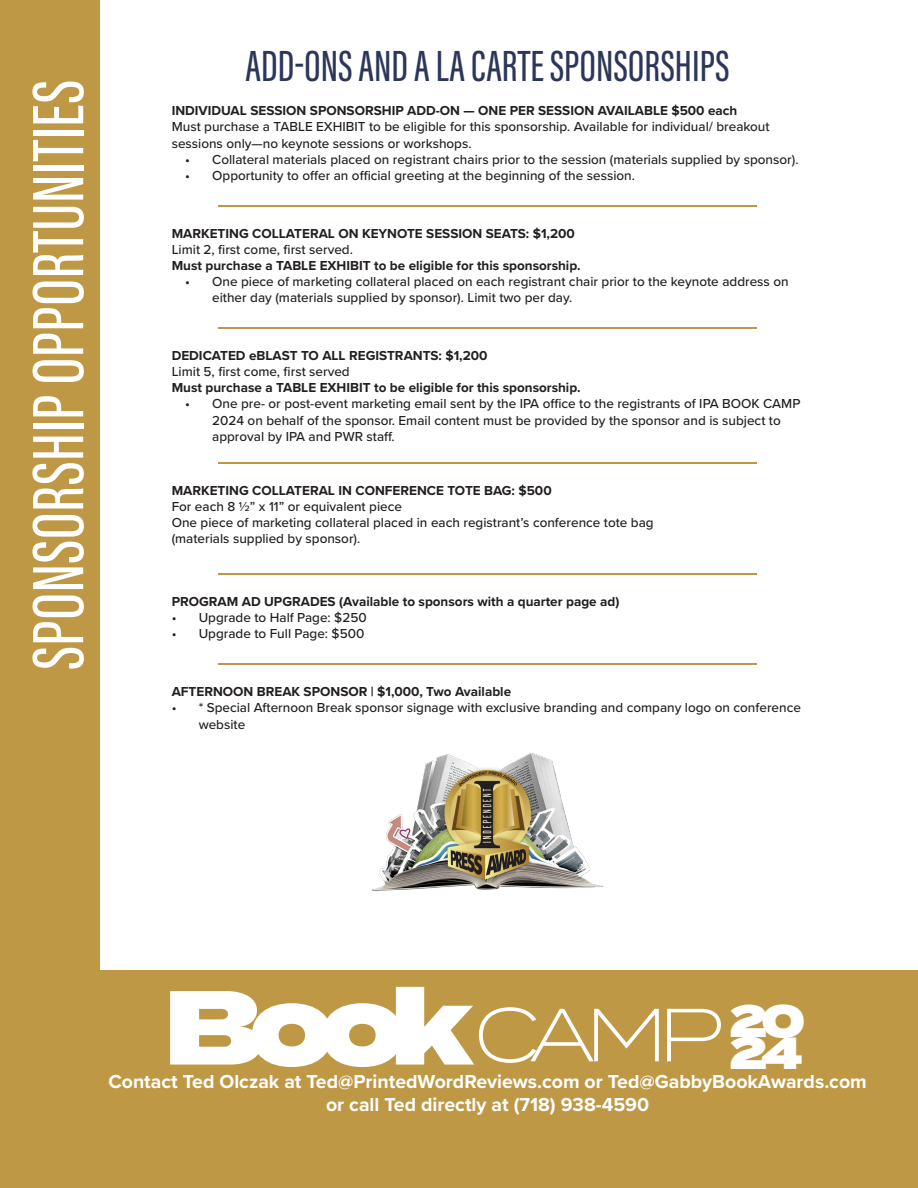
<style>
.page{position:relative;width:918px;height:1188px;background:#fff}
.page>*{position:absolute;margin:0;border:0;box-sizing:border-box;transform-origin:0 0}
.t1{font:900 105px "Termina";color:#fff}
.t2{font:75px "Acumin Variable Concept";color:#fff}
.t3{font:300 75px "Termina";color:#fff}
.t4{font:45px "Acumin Variable Concept";color:#2c3659}
.t5{font:900 45px "Termina";color:#fff}
.t6{font:700 19.5px "Proxima Nova";color:#fff}
.t7{font:500 13.5px/16.2px "Proxima Nova";color:#231f20}
.t8{font:700 13.5px "Proxima Nova";color:#231f20}
</style>
<div class="page">
<div style="left:0;top:0;width:99px;height:1188px;background:#bf9845"></div>
<div style="left:0;top:971px;width:918px;height:217px;background:#bf9845"></div>
<hr style="left:218px;top:205px;width:539px;height:2px;background:#bf9845">
<hr style="left:218px;top:327px;width:539px;height:2px;background:#bf9845">
<hr style="left:218px;top:462px;width:539px;height:2px;background:#bf9845">
<hr style="left:218px;top:573px;width:539px;height:2px;background:#bf9845">
<hr style="left:218px;top:663px;width:539px;height:2px;background:#bf9845">
<img style="left:373px;top:754px;width:230px;height:137px">
<p class="t2" style="left:6px;top:670px;width:591px;rotate:-90deg">SPONSORSHIP OPPORTUNITIES</p>
<p class="t4" style="left:246px;top:34px;width:485px">ADD-ONS AND A LA CARTE SPONSORSHIPS</p>
<p class="t8" style="left:172px;top:101px;width:567px">INDIVIDUAL SESSION SPONSORSHIP ADD-ON — ONE PER SESSION AVAILABLE $500 each</p>
<p class="t7" style="left:172px;top:118px;width:599px">Must purchase a TABLE EXHIBIT to be eligible for this sponsorship. Available for individual/ breakout sessions only—no keynote sessions or workshops.</p>
<p class="t7" style="left:185px;top:151px;width:615px">• Collateral materials placed on registrant chairs prior to the session (materials supplied by sponsor).</p>
<p class="t7" style="left:185px;top:167px;width:451px">• Opportunity to offer an official greeting at the beginning of the session.</p>
<p class="t8" style="left:172px;top:223px;width:405px">MARKETING COLLATERAL ON KEYNOTE SESSION SEATS: $1,200</p>
<p class="t7" style="left:172px;top:241px;width:183px">Limit 2, first come, first served.</p>
<p class="t8" style="left:172px;top:255px;width:410px">Must purchase a TABLE EXHIBIT to be eligible for this sponsorship.</p>
<p class="t7" style="left:212px;top:273px;width:578px;text-indent:-27px">• One piece of marketing collateral placed on each registrant chair prior to the keynote address on either day (materials supplied by sponsor). Limit two per day.</p>
<p class="t8" style="left:172px;top:345px;width:317px">DEDICATED eBLAST TO ALL REGISTRANTS: $1,200</p>
<p class="t7" style="left:172px;top:363px;width:180px">Limit 5, first come, first served</p>
<p class="t8" style="left:172px;top:378px;width:410px">Must purchase a TABLE EXHIBIT to be eligible for this sponsorship.</p>
<p class="t7" style="left:212px;top:395px;width:590px;text-indent:-27px">• One pre- or post-event marketing email sent by the IPA office to the registrants of IPA BOOK CAMP<br>2024 on behalf of the sponsor. Email content must be provided by the sponsor and is subject to approval by IPA and PWR staff.</p>
<p class="t8" style="left:172px;top:480px;width:381px">MARKETING COLLATERAL IN CONFERENCE TOTE BAG: $500</p>
<p class="t7" style="left:172px;top:498px;width:232px">For each 8 ½” x 11” or equivalent piece</p>
<p class="t7" style="left:172px;top:514px;width:484px">One piece of marketing collateral placed in each registrant’s conference tote bag</p>
<p class="t7" style="left:172px;top:530px;width:190px">(materials supplied by sponsor).</p>
<p class="t8" style="left:172px;top:591px;width:449px">PROGRAM AD UPGRADES (Available to sponsors with a quarter page ad)</p>
<p class="t7" style="left:172px;top:609px;width:196px">• Upgrade to Half Page: $250</p>
<p class="t7" style="left:172px;top:625px;width:194px">• Upgrade to Full Page: $500</p>
<p class="t8" style="left:172px;top:682px;width:341px">AFTERNOON BREAK SPONSOR | $1,000, Two Available</p>
<p class="t7" style="left:199px;top:699px;width:604px;text-indent:-27px">• * Special Afternoon Break sponsor signage with exclusive branding and company logo on conference website</p>
<p class="t1" style="left:164px;top:949px;width:311px">Book</p>
<p class="t6" style="left:326px;top:1090px;width:325px">or call Ted directly at (718) 938-4590</p>
<p class="t3" style="left:474px;top:981px;width:253px">CAMP</p>
<p class="t5" style="left:730px;top:988px;width:77px">20</p>
<p class="t5" style="left:730px;top:1019px;width:75px">24</p>
<p class="t6" style="left:108px;top:1067px;width:760px">Contact Ted Olczak at Ted@PrintedWordReviews.com or Ted@GabbyBookAwards.com</p>
</div>
